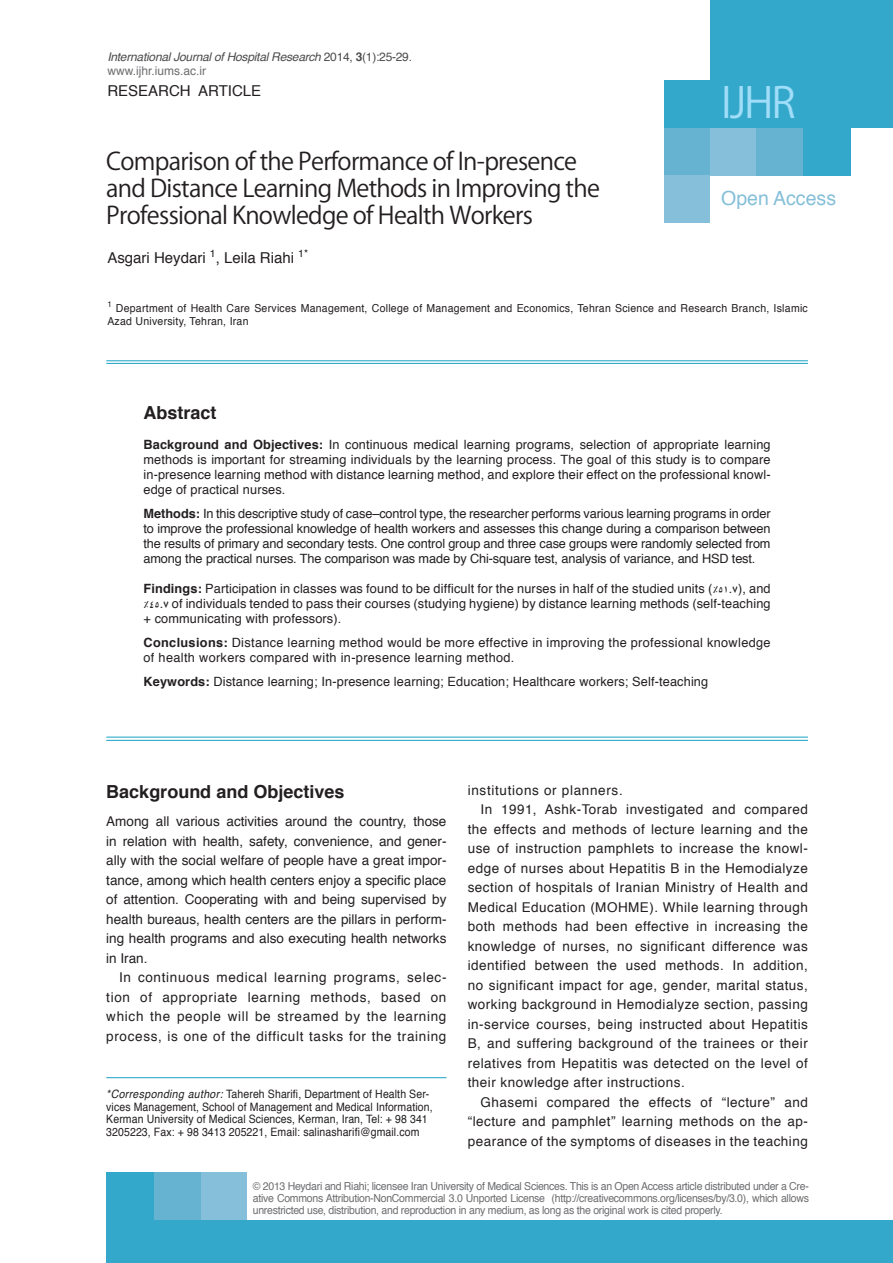
<style>
.page{position:relative;width:893px;height:1263px;background:#fff}
.page>*{position:absolute;margin:0;border:0;box-sizing:border-box;transform-origin:0 0}
.t1{font:42px "Koz Go Pro";color:#9fddf8}
.t2{font:24px/27px "Koz Go Pr 6 N";letter-spacing:-.03em;color:#231f20}
.t3{font:19.5px "Helvetica";color:#85bfd9}
._3-Main_Title{font:700 18px "Helvetica";color:#231f20}
.Main_titles{font:700 18px "Helvetica";color:#231f20}
.Names{font:15px "Helvetica";color:#231f20}
._2-Main_Text_2{font:13.5px/19.5px "Helvetica";letter-spacing:.035em;color:#231f20;text-align:justify}
._1-Main_Text_1{font:13.5px/19.5px "Helvetica";color:#231f20;text-align:justify}
.Abstract_text{font:12.75px/15px "Helvetica";letter-spacing:.01em;color:#231f20;text-align:justify}
.t4{font:italic 12px "Helvetica";letter-spacing:-.02em;color:#4b4c4d}
.t5{font:12px "Helvetica";color:#6c6d70}
.t6{font:11.55px/12.8px "Helvetica";letter-spacing:.01em;color:#231f20;scale:.91 1}
.copyright{font:10.95px/12px "Helvetica";letter-spacing:-.025em;color:#6c6d70;text-align:justify;scale:.95 1}
.Affiliations{font:10.95px/12.8px "Helvetica";letter-spacing:.025em;color:#231f20;scale:.95 1}
.s1{font-style:normal}
.s2{font-weight:700;font-style:normal}
.s3{font-weight:700}
.s4{font-family:"Win Soft Pro";font-weight:500}
.s5{font-style:italic}
</style>
<div class="page">
<div style="left:710px;top:0;width:183px;height:128px;background:#33a8ca"></div>
<div style="left:664px;top:175px;width:46px;height:48px;background:#85bfd9"></div>
<div style="left:664px;top:127px;width:46px;height:48px;background:#66b3d1"></div>
<div style="left:664px;top:80px;width:46px;height:48px;background:#33a8ca"></div>
<div style="left:710px;top:128px;width:47px;height:48px;background:#85bfd9"></div>
<div style="left:757px;top:128px;width:47px;height:48px;background:#66b3d1"></div>
<div style="left:804px;top:128px;width:47px;height:48px;background:#33a8ca"></div>
<div style="left:106px;top:1220px;width:787px;height:43px;background:#33a8ca"></div>
<div style="left:200px;top:1172px;width:47px;height:48px;background:#85bfd9"></div>
<div style="left:153px;top:1172px;width:47px;height:48px;background:#66b3d1"></div>
<div style="left:106px;top:1172px;width:47px;height:48px;background:#33a8ca"></div>
<hr style="left:106px;top:363px;width:702px;height:1px;background:#19a1c6">
<hr style="left:106px;top:360px;width:702px;height:1px;background:#19a1c6">
<hr style="left:106px;top:737px;width:702px;height:1px;background:#19a1c6">
<hr style="left:106px;top:740px;width:702px;height:1px;background:#19a1c6">
<hr style="left:106px;top:1077px;width:340px;height:1px;background:#19a1c6">
<p class="t4" style="left:107px;top:48px;width:306px">International Journal of Hospital Research <span class="s1">2014,</span> <span class="s2">3</span><span class="s1">(1):25-29.</span></p>
<p class="t5" style="left:107px;top:61px;width:100px">www.ijhr.iums.ac.ir</p>
<p class="Names" style="left:107px;top:79px;width:155px">RESEARCH ARTICLE</p>
<h1 class="t1" style="left:721px;top:76px;width:76px">IJHR</h1>
<p class="t2" style="left:106px;top:149px;width:472px">Comparison of the Performance of In-presence</p>
<p class="t2" style="left:106px;top:176px;width:495px">and Distance Learning Methods in Improving the<br>Professional Knowledge of Health Workers</p>
<p class="Names" style="left:107px;top:246px;width:202px">Asgari Heydari <sup>1</sup>, Leila Riahi <sup>1*</sup></p>
<p class="Affiliations" style="left:107px;top:302px;width:739px"><sup>1</sup> Department of Health Care Services Management, College of Management and Economics, Tehran Science and Research Branch, Islamic<br>Azad University, Tehran, Iran</p>
<h3 class="t3" style="left:721px;top:184px;width:116px">Open Access</h3>
<p class="Main_titles" style="left:144px;top:398px;width:75px">Abstract</p>
<p class="Abstract_text" style="left:144px;top:438px;width:629px"><span class="s3">Background and Objectives:</span> In continuous medical learning programs, selection of appropriate learning methods is important for streaming individuals by the learning process. The goal of this study is to compare in-presence learning method with distance learning method, and explore their effect on the professional knowl&shy;edge of practical nurses.</p>
<p class="Abstract_text" style="left:144px;top:507px;width:629px"><span class="s3">Methods:</span> In this descriptive study of case–control type, the researcher performs various learning programs in order to improve the professional knowledge of health workers and assesses this change during a comparison between the results of primary and secondary tests. One control group and three case groups were randomly selected from among the practical nurses. The comparison was made by Chi-square test, analysis of variance, and HSD test.</p>
<p class="Abstract_text" style="left:144px;top:582px;width:629px"><span class="s3">Findings:</span> Participation in classes was found to be difficult for the nurses in half of the studied units (<span class="s4">%51</span>.<span class="s4">7</span>), and <span class="s4">%45</span>.<span class="s4">7</span> of individuals tended to pass their courses (studying hygiene) by distance learning methods (self-teaching + communicating with professors).</p>
<p class="Abstract_text" style="left:144px;top:636px;width:629px"><span class="s3">Conclusions:</span> Distance learning method would be more effective in improving the professional knowledge of health workers compared with in-presence learning method.</p>
<p class="Abstract_text" style="left:144px;top:675px;width:566px"><span class="s3">Keywords:</span> Distance learning; In-presence learning; Education; Healthcare workers; Self-teaching</p>
<p class="_3-Main_Title" style="left:106px;top:777px;width:240px">Background and Objectives</p>
<p class="_1-Main_Text_1" style="left:106px;top:812px;width:342px">Among all various activities around the country, those in relation with health, safety, convenience, and gener&shy;ally with the social welfare of people have a great impor&shy;tance, among which health centers enjoy a specific place of attention. Cooperating with and being supervised by health bureaus, health centers are the pillars in perform&shy;ing health programs and also executing health networks in Iran.</p>
<p class="_2-Main_Text_2" style="left:106px;top:968px;width:342px;text-indent:13px">In continuous medical learning programs, selec&shy;tion of appropriate learning methods, based on which the people will be streamed by the learning process, is one of the difficult tasks for the training</p>
<p class="t6" style="left:106px;top:1088px;width:360px"><span class="s5">*Corresponding author:</span> Tahereh Sharifi, Department of Health Ser&shy;vices Management, School of Management and Medical Information, Kerman University of Medical Sciences, Kerman, Iran, Tel: + 98 341<br>3205223, Fax: + 98 3413 205221, Email: salinasharifi@gmail.com</p>
<p class="_2-Main_Text_2" style="left:468px;top:781px;width:157px">institutions or planners.</p>
<p class="_2-Main_Text_2" style="left:468px;top:800px;width:342px;text-indent:13px">In 1991, Ashk-Torab investigated and compared the effects and methods of lecture learning and the use of instruction pamphlets to increase the knowl&shy;edge of nurses about Hepatitis B in the Hemodialyze section of hospitals of Iranian Ministry of Health and Medical Education (MOHME). While learning through both methods had been effective in increasing the knowledge of nurses, no significant difference was identified between the used methods. In addition, no significant impact for age, gender, marital status, working background in Hemodialyze section, passing in-service courses, being instructed about Hepatitis B, and suffering background of the trainees or their relatives from Hepatitis was detected on the level of their knowledge after instructions.</p>
<p class="_2-Main_Text_2" style="left:468px;top:1093px;width:342px;text-indent:13px">Ghasemi compared the effects of “lecture” and “lecture and pamphlet” learning methods on the ap&shy;pearance of the symptoms of diseases in the teaching</p>
<p class="copyright" style="left:253px;top:1180px;width:587px">© 2013 Heydari and Riahi; licensee Iran University of Medical Sciences. This is an Open Access article distributed under a Cre&shy;ative Commons Attribution-NonCommercial 3.0 Unported License (http://creativecommons.org/licenses/by/3.0), which allows unrestricted use, distribution, and reproduction in any medium, as long as the original work is cited properly.</p>
</div>
